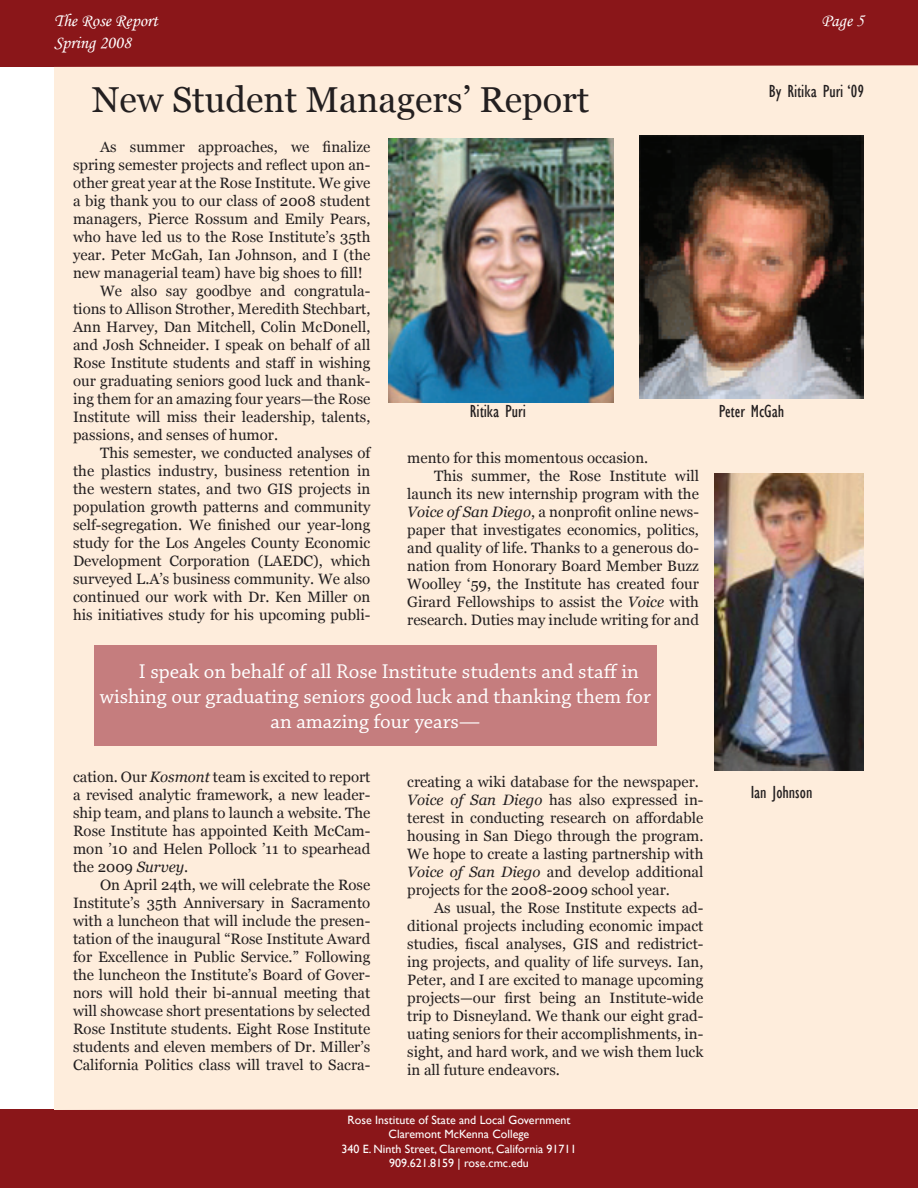
<style>
.page{position:relative;width:918px;height:1188px;background:#fff}
.page>*{position:absolute;margin:0;border:0;box-sizing:border-box;transform-origin:0 0}
.t1{font:36px "Georgia";color:#231f20}
.t2{font:21px "Chaparral Pro";color:#fff}
.t3{font:condensed 18px "Gill Sans";color:#231f20}
.t4{font:18px/21.6px "Monotype Corsiva";color:#fff}
.t5{font:15px/18px "Georgia";color:#231f20;text-align:justify}
.t6{font:12px/14.4px "Gill Sans";color:#fff;text-align:center}
.s1{font-style:italic}
</style>
<div class="page">
<div style="left:0;top:0;width:918px;height:66px;background:#8a1619"></div>
<div style="left:0;top:1109px;width:918px;height:79px;background:#8a1619"></div>
<div style="left:54px;top:65px;width:864px;height:1045px;background:#feeddc"></div>
<div style="left:94px;top:645px;width:563px;height:101px;background:#c57d7e"></div>
<img style="left:714px;top:473px;width:150px;height:297px">
<img style="left:388px;top:139px;width:225px;height:264px">
<img style="left:639px;top:135px;width:225px;height:264px">
<p class="t4" style="left:54px;top:10px;width:106px">The Rose Report<br>Spring 2008</p>
<p class="t4" style="left:822px;top:10px;width:44px">Page 5</p>
<h1 class="t1" style="left:92px;top:79px;width:499px">New Student Managers’ Report</h1>
<p class="t5" style="left:100px;top:138px;width:272px">As summer approaches, we finalize</p>
<p class="t5" style="left:73px;top:156px;width:299px">spring semester projects and reflect upon an-</p>
<p class="t5" style="left:73px;top:174px;width:299px">other great year at the Rose Institute. We give</p>
<p class="t5" style="left:73px;top:192px;width:299px">a big thank you to our class of 2008 student</p>
<p class="t5" style="left:73px;top:210px;width:299px">managers, Pierce Rossum and Emily Pears,</p>
<p class="t5" style="left:73px;top:228px;width:299px">who have led us to the Rose Institute’s 35th</p>
<p class="t5" style="left:73px;top:246px;width:299px">year. Peter McGah, Ian Johnson, and I (the</p>
<p class="t5" style="left:73px;top:264px;width:291px">new managerial team) have big shoes to fill!</p>
<p class="t5" style="left:100px;top:282px;width:272px">We also say goodbye and congratula-</p>
<p class="t5" style="left:73px;top:300px;width:299px">tions to Allison Strother, Meredith Stechbart,</p>
<p class="t5" style="left:73px;top:318px;width:299px">Ann Harvey, Dan Mitchell, Colin McDonell,</p>
<p class="t5" style="left:73px;top:336px;width:299px">and Josh Schneider. I speak on behalf of all</p>
<p class="t5" style="left:73px;top:354px;width:299px">Rose Institute students and staff in wishing</p>
<p class="t5" style="left:73px;top:372px;width:299px">our graduating seniors good luck and thank-</p>
<p class="t5" style="left:73px;top:390px;width:299px">ing them for an amazing four years—the Rose</p>
<p class="t5" style="left:73px;top:408px;width:299px">Institute will miss their leadership, talents,</p>
<p class="t5" style="left:73px;top:426px;width:207px">passions, and senses of humor.</p>
<p class="t5" style="left:100px;top:444px;width:272px">This semester, we conducted analyses of</p>
<p class="t5" style="left:73px;top:462px;width:299px">the plastics industry, business retention in</p>
<p class="t5" style="left:73px;top:480px;width:299px">the western states, and two GIS projects in</p>
<p class="t5" style="left:73px;top:498px;width:299px">population growth patterns and community</p>
<p class="t5" style="left:73px;top:516px;width:299px">self-segregation. We finished our year-long</p>
<p class="t5" style="left:73px;top:534px;width:299px">study for the Los Angeles County Economic</p>
<p class="t5" style="left:73px;top:552px;width:299px">Development Corporation (LAEDC), which</p>
<p class="t5" style="left:73px;top:570px;width:299px">surveyed L.A’s business community. We also</p>
<p class="t5" style="left:73px;top:588px;width:299px">continued our work with Dr. Ken Miller on</p>
<p class="t5" style="left:73px;top:606px;width:299px">his initiatives study for his upcoming publi-</p>
<p class="t3" style="left:470px;top:400px;width:58px">Ritika Puri</p>
<p class="t5" style="left:407px;top:448px;width:243px">mento for this momentous occasion.</p>
<p class="t5" style="left:434px;top:466px;width:266px">This summer, the Rose Institute will</p>
<p class="t5" style="left:407px;top:484px;width:293px">launch its new internship program with the</p>
<p class="t5" style="left:407px;top:502px;width:293px"><span class="s1">Voice of San Diego</span>, a nonprofit online news-</p>
<p class="t5" style="left:407px;top:520px;width:293px">paper that investigates economics, politics,</p>
<p class="t5" style="left:407px;top:538px;width:293px">and quality of life. Thanks to a generous do-</p>
<p class="t5" style="left:407px;top:556px;width:293px">nation from Honorary Board Member Buzz</p>
<p class="t5" style="left:407px;top:574px;width:293px">Woolley ‘59, the Institute has created four</p>
<p class="t5" style="left:407px;top:592px;width:293px">Girard Fellowships to assist the <span class="s1">Voice</span> with</p>
<p class="t5" style="left:407px;top:610px;width:293px">research. Duties may include writing for and</p>
<h2 class="t2" style="left:139px;top:660px;width:501px">I speak on behalf of all Rose Institute students and staff in</h2>
<h2 class="t2" style="left:100px;top:685px;width:553px">wishing our graduating seniors good luck and thanking them for</h2>
<h2 class="t2" style="left:270px;top:710px;width:211px">an amazing four years—</h2>
<p class="t5" style="left:73px;top:768px;width:299px">cation. Our <span class="s1">Kosmont</span> team is excited to report a revised analytic framework, a new leader&shy;ship team, and plans to launch a website. The Rose Institute has appointed Keith McCam&shy;mon ’10 and Helen Pollock ’11 to spearhead the 2009 <span class="s1">Survey</span>.</p>
<p class="t5" style="left:73px;top:876px;width:299px;text-indent:27px">On April 24th, we will celebrate the Rose Institute’s 35th Anniversary in Sacramento with a luncheon that will include the presen&shy;tation of the inaugural “Rose Institute Award for Excellence in Public Service.” Following the luncheon the Institute’s Board of Gover&shy;nors will hold their bi-annual meeting that will showcase short presentations by selected Rose Institute students. Eight Rose Institute students and eleven members of Dr. Miller’s California Politics class will travel to Sacra-</p>
<p class="t5" style="left:407px;top:772px;width:298px;text-align:left">creating a wiki database for the newspaper.<br><span class="s1">Voice of San Diego</span> has also expressed in&shy;terest in conducting research on affordable housing in San Diego through the program.<br>We hope to create a lasting partnership with <span class="s1">Voice of San Diego</span> and develop additional projects for the 2008-2009 school year.</p>
<p class="t5" style="left:407px;top:898px;width:298px;text-indent:27px">As usual, the Rose Institute expects ad&shy;ditional projects including economic impact studies, fiscal analyses, GIS and redistrict&shy;ing projects, and quality of life surveys. Ian, Peter, and I are excited to manage upcoming projects—our first being an Institute-wide trip to Disneyland. We thank our eight grad&shy;uating seniors for their accomplishments, in&shy;sight, and hard work, and we wish them luck in all future endeavors.</p>
<p class="t6" style="left:341px;top:1113px;width:237px">Rose Institute of State and Local Government Claremont McKenna College<br>340 E. Ninth Street, Claremont, California 91711<br>909.621.8159 | rose.cmc.edu</p>
<p class="t3" style="left:769px;top:81px;width:97px">By Ritika Puri ‘09</p>
<p class="t3" style="left:719px;top:400px;width:67px">Peter McGah</p>
<p class="t3" style="left:751px;top:781px;width:63px">Ian Johnson</p>
</div>
